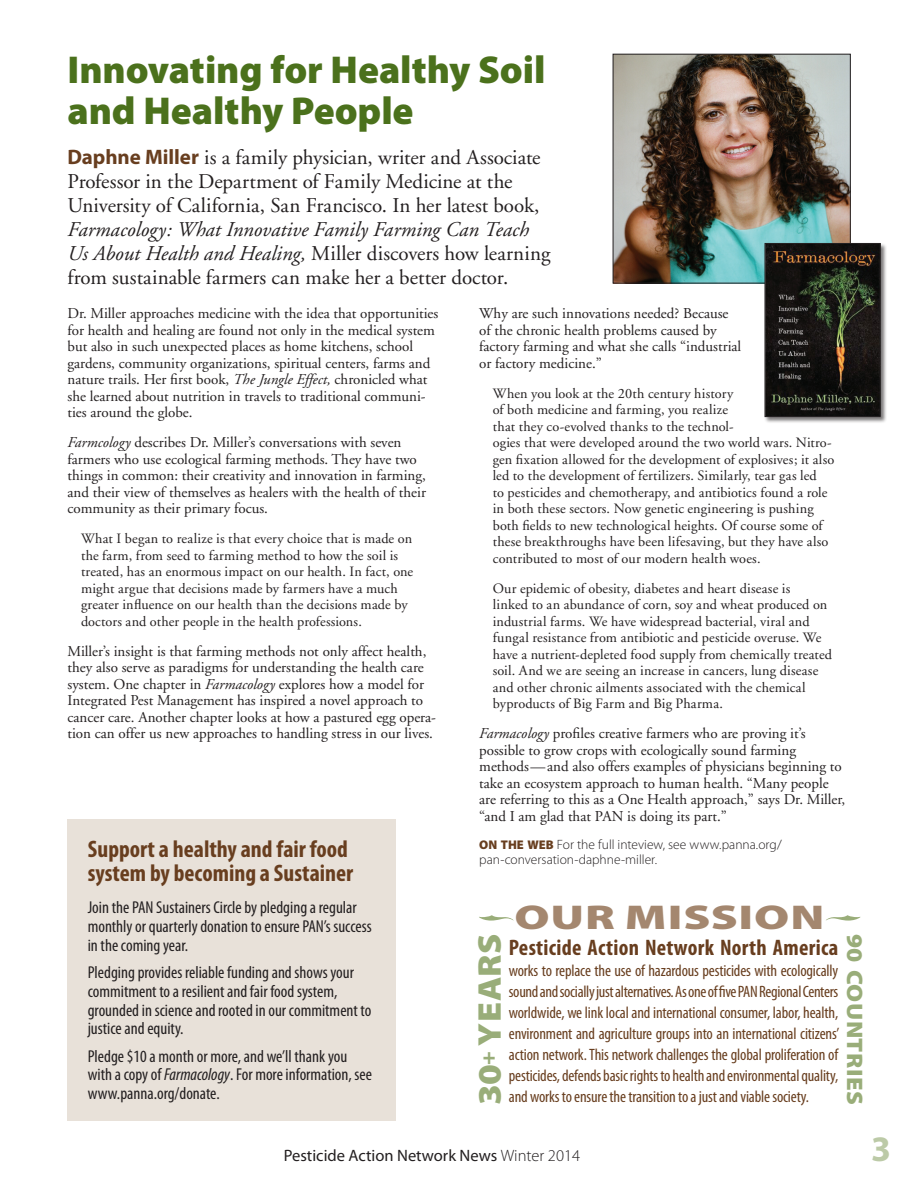
<style>
.page{position:relative;width:918px;height:1188px;background:#fff}
.page>*{position:absolute;margin:0;border:0;box-sizing:border-box;transform-origin:0 0}
.t1{font:900 39px/40.5px "Myriad Pro";letter-spacing:-.005em;color:#4b711c}
.t2{font:700 36px "Myriad Pro";color:#bccaa7}
.t3{font:900 34.5px "Myriad Pro";letter-spacing:.02em;color:#a4876f;scale:1.4 1}
.t4{font:900 33px "Myriad Pro";color:#99ad79;scale:1.1 1}
.t5{font:700 condensed 24px/24px "Myriad Pro";color:#683e1f}
.t6{font:700 condensed 22.5px "Myriad Pro";letter-spacing:.015em;color:#683e1f}
.t7{font:900 22.5px "Myriad Pro";letter-spacing:.015em;color:#99ad79;scale:1.1 1}
.t8{font:21px/24px "Adobe Garamond";color:#231f20}
.t9{font:condensed 17.25px/18.8px "Myriad Pro";color:#231f20}
.t10{font:condensed 16.5px/21px "Myriad Pro";letter-spacing:-.01em;color:#683e1f;text-align:justify}
.t11{font:16.5px "Myriad Pro";color:#231f20}
.t12{font:15px/16.5px "Adobe Garamond";color:#231f20}
.t13{font:14.25px/16.5px "Adobe Garamond";letter-spacing:.01em;color:#231f20}
.t14{font:300 13.5px/15px "Myriad Pro";color:#231f20}
.s1{font-family:"Myriad Pro";font-weight:700;color:#683e1f}
.s2{font-style:italic}
.s3{font-weight:900;font-size:12.6px;color:#683e1f}
.s4{color:#99ad79}
.s5{font-weight:300}
</style>
<div class="page">
<div style="left:68px;top:819px;width:328px;height:301px;background:#e8e1d9"></div>
<img style="left:615px;top:56px;width:234px;height:226px">
<div style="left:613px;top:54px;width:238px;height:230px;border:1px solid #231f20"></div>
<div style="left:764px;top:243px;width:123px;height:181px;background:#231f20;opacity:.6"></div>
<img style="left:767px;top:245px;width:112px;height:170px">
<div style="left:765px;top:243px;width:116px;height:174px;border:1px solid #231f20"></div>
<h1 class="t1" style="left:68px;top:48px;width:479px">Innovating for Healthy Soil and Healthy People</h1>
<h3 class="t8" style="left:68px;top:146px;width:475px"><span class="s1">Daphne Miller</span> is a family physician, writer and Associate<br>Professor in the Department of Family Medicine at the<br>University of California, San Francisco. In her latest book,</h3>
<h3 class="t8" style="left:68px;top:218px;width:484px"><span class="s2">Farmacology: What Innovative Family Farming Can Teach<br>Us About Health and Healing,</span> Miller discovers how learning from sustainable farmers can make her a better doctor.</h3>
<p class="t12" style="left:68px;top:305px;width:372px">Dr. Miller approaches medicine with the idea that opportunities for health and healing are found not only in the medical system but also in such unexpected places as home kitchens, school gardens, community organizations, spiritual centers, farms and nature trails. Her first book, <span class="s2">The Jungle Effect,</span> chronicled what she learned about nutrition in travels to traditional communi&shy;ties around the globe.</p>
<p class="t12" style="left:68px;top:434px;width:360px"><span class="s2">Farmcology</span> describes Dr. Miller’s conversations with seven farmers who use ecological farming methods. They have two things in common: their creativity and innovation in farming, and their view of themselves as healers with the health of their community as their primary focus.</p>
<p class="t13" style="left:81px;top:531px;width:334px">What I began to realize is that every choice that is made on the farm, from seed to farming method to how the soil is treated, has an enormous impact on our health. In fact, one might argue that decisions made by farmers have a much greater influence on our health than the decisions made by doctors and other people in the health professions.</p>
<p class="t12" style="left:68px;top:643px;width:370px">Miller’s insight is that farming methods not only affect health, they also serve as paradigms for understanding the health care system. One chapter in <span class="s2">Farmacology</span> explores how a model for Integrated Pest Management has inspired a novel approach to cancer care. Another chapter looks at how a pastured egg opera&shy;tion can offer us new approaches to handling stress in our lives.</p>
<p class="t12" style="left:479px;top:305px;width:264px">Why are such innovations needed? Because of the chronic health problems caused by factory farming and what she calls “industrial or factory medicine.”</p>
<p class="t13" style="left:493px;top:385px;width:343px">When you look at the 20th century history<br>of both medicine and farming, you realize<br>that they co-evolved thanks to the technol-<br>ogies that were developed around the two world wars. Nitro&shy;gen fixation allowed for the development of explosives; it also led to the development of fertilizers. Similarly, tear gas led<br>to pesticides and chemotherapy, and antibiotics found a role in both these sectors. Now genetic engineering is pushing both fields to new technological heights. Of course some of these breakthroughs have been lifesaving, but they have also contributed to most of our modern health woes.</p>
<p class="t13" style="left:493px;top:580px;width:341px">Our epidemic of obesity, diabetes and heart disease is<br>linked to an abundance of corn, soy and wheat produced on industrial farms. We have widespread bacterial, viral and fungal resistance from antibiotic and pesticide overuse. We have a nutrient-depleted food supply from chemically treated soil. And we are seeing an increase in cancers, lung disease and other chronic ailments associated with the chemical byproducts of Big Farm and Big Pharma.</p>
<p class="t12" style="left:479px;top:725px;width:368px"><span class="s2">Farmacology</span> profiles creative farmers who are proving it’s possible to grow crops with ecologically sound farming methods—and also offers examples of physicians beginning to take an ecosystem approach to human health. “Many people are referring to this as a One Health approach,” says Dr. Miller, “and I am glad that PAN is doing its part.”</p>
<p class="t14" style="left:479px;top:837px;width:304px"><span class="s3">ON THE WEB</span> For the full inteview, see www.panna.org/ pan-conversation-daphne-miller.</p>
<h3 class="t5" style="left:88px;top:836px;width:267px">Support a healthy and fair food system by becoming a Sustainer</h3>
<p class="t9" style="left:88px;top:898px;width:286px">Join the PAN Sustainers Circle by pledging a regular monthly or quarterly donation to ensure PAN’s success in the coming year.</p>
<p class="t9" style="left:88px;top:963px;width:285px">Pledging provides reliable funding and shows your commitment to a resilient and fair food system, grounded in science and rooted in our commitment to justice and equity.</p>
<p class="t9" style="left:88px;top:1046px;width:286px">Pledge $10 a month or more, and we’ll thank you with a copy of <span class="s2">Farmacology</span>. For more information, see www.panna.org/donate.</p>
<h3 class="t3" style="left:478px;top:894px;width:276px"><span class="s4">•</span>Our Mission<span class="s4">•</span></h3>
<h3 class="t7" style="left:870px;top:934px;width:155px;rotate:90deg">90 Countries</h3>
<h3 class="t4" style="left:468px;top:1105px;width:154px;rotate:-90deg">30<sup>+</sup> Years</h3>
<h3 class="t6" style="left:509px;top:934px;width:331px">Pesticide Action Network North America</h3>
<p class="t10" style="left:509px;top:960px;width:332px">works to replace the use of hazardous pesticides with ecologically sound and socially just alternatives. As one of five PAN Regional Centers worldwide, we link local and international consumer, labor, health, environment and agriculture groups into an international citizens’ action network. This network challenges the global proliferation of pesticides, defends basic rights to health and environmental quality,</p>
<p class="t10" style="left:509px;top:1086px;width:302px">and works to ensure the transition to a just and viable society.</p>
<p class="t11" style="left:284px;top:1145px;width:298px">Pesticide Action Network News <span class="s5">Winter 2014</span></p>
<h2 class="t2" style="left:871px;top:1125px;width:21px">3</h2>
</div>
